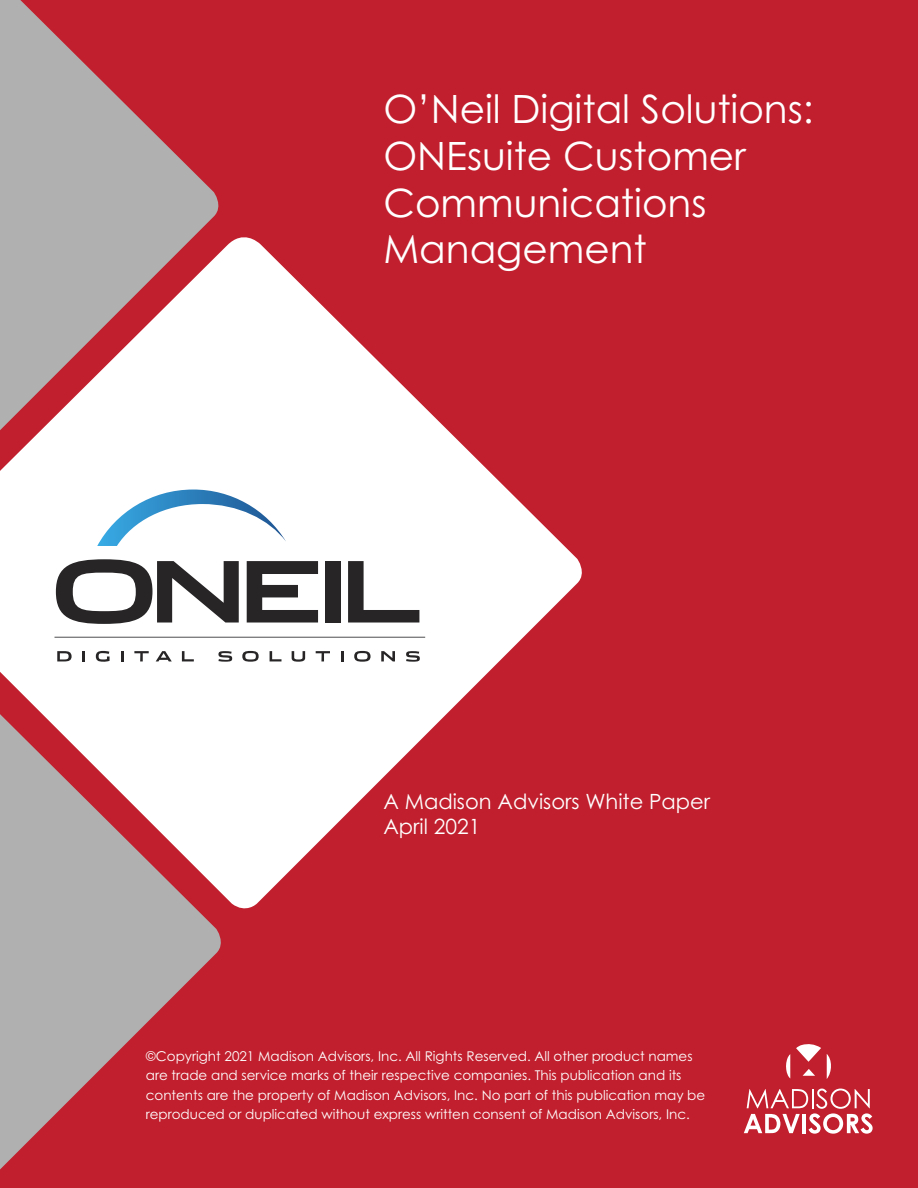
<style>
.page{position:relative;width:918px;height:1188px;background:#c11f2d}
.page>*{position:absolute;margin:0;border:0;box-sizing:border-box;transform-origin:0 0}
.t1{font:39px/46.8px "Century Gothic Pro";color:#fff}
.t2{font:21px "Century Gothic Pro";color:#fff}
.t3{font:13.5px/19.5px "Century Gothic Pro";color:#fff}
</style>
<div class="page">
<svg style="left:796px;top:1044px;width:25px;height:18px"></svg>
<svg style="left:786px;top:1054px;width:4px;height:24px"></svg>
<svg style="left:827px;top:1054px;width:4px;height:25px"></svg>
<svg style="left:803px;top:1069px;width:12px;height:7px"></svg>
<svg style="left:744px;top:1089px;width:129px;height:45px"></svg>
<svg style="left:0;top:237px;width:582px;height:672px;fill:#fff"></svg>
<svg style="left:0;top:0;width:224px;height:547px"></svg>
<svg style="left:0;top:600px;width:227px;height:570px"></svg>
<hr style="left:54px;top:637px;width:371px;height:1px;background:#4e4e50">
<svg style="left:57px;top:651px;width:15px;height:10px"></svg>
<svg style="left:82px;top:651px;width:3px;height:10px"></svg>
<svg style="left:96px;top:651px;width:14px;height:11px"></svg>
<svg style="left:121px;top:651px;width:3px;height:10px"></svg>
<svg style="left:134px;top:651px;width:15px;height:10px"></svg>
<svg style="left:156px;top:651px;width:16px;height:10px"></svg>
<svg style="left:182px;top:651px;width:12px;height:10px"></svg>
<svg style="left:218px;top:651px;width:14px;height:11px"></svg>
<svg style="left:242px;top:651px;width:17px;height:11px"></svg>
<svg style="left:270px;top:651px;width:11px;height:10px"></svg>
<svg style="left:292px;top:651px;width:13px;height:11px"></svg>
<svg style="left:316px;top:651px;width:14px;height:10px"></svg>
<svg style="left:341px;top:651px;width:2px;height:10px"></svg>
<svg style="left:354px;top:651px;width:17px;height:11px"></svg>
<svg style="left:381px;top:651px;width:14px;height:10px"></svg>
<svg style="left:406px;top:651px;width:14px;height:11px"></svg>
<svg style="left:56px;top:559px;width:183px;height:65px;background:#919090"></svg>
<svg style="left:247px;top:561px;width:71px;height:62px;background:#757474"></svg>
<div style="left:325px;top:561px;width:16px;height:62px;background:#272525"></div>
<svg style="left:348px;top:561px;width:71px;height:62px;background:#aeadad"></svg>
<svg style="left:97px;top:489px;width:189px;height:57px;background:#cde2f0"></svg>
<p class="t1" style="left:383px;top:85px;width:432px">O’Neil Digital Solutions:</p>
<p class="t1" style="left:383px;top:132px;width:364px">ONEsuite Customer<br>Communications<br>Management</p>
<p class="t2" style="left:383px;top:789px;width:328px">A Madison Advisors White Paper</p>
<p class="t2" style="left:383px;top:814px;width:98px">April 2021</p>
<p class="t3" style="left:146px;top:1046px;width:548px">©Copyright 2021 Madison Advisors, Inc. All Rights Reserved. All other product names</p>
<p class="t3" style="left:146px;top:1066px;width:561px">are trade and service marks of their respective companies. This publication and its contents are the property of Madison Advisors, Inc. No part of this publication may be</p>
<p class="t3" style="left:146px;top:1105px;width:546px">reproduced or duplicated without express written consent of Madison Advisors, Inc.</p>
</div>
